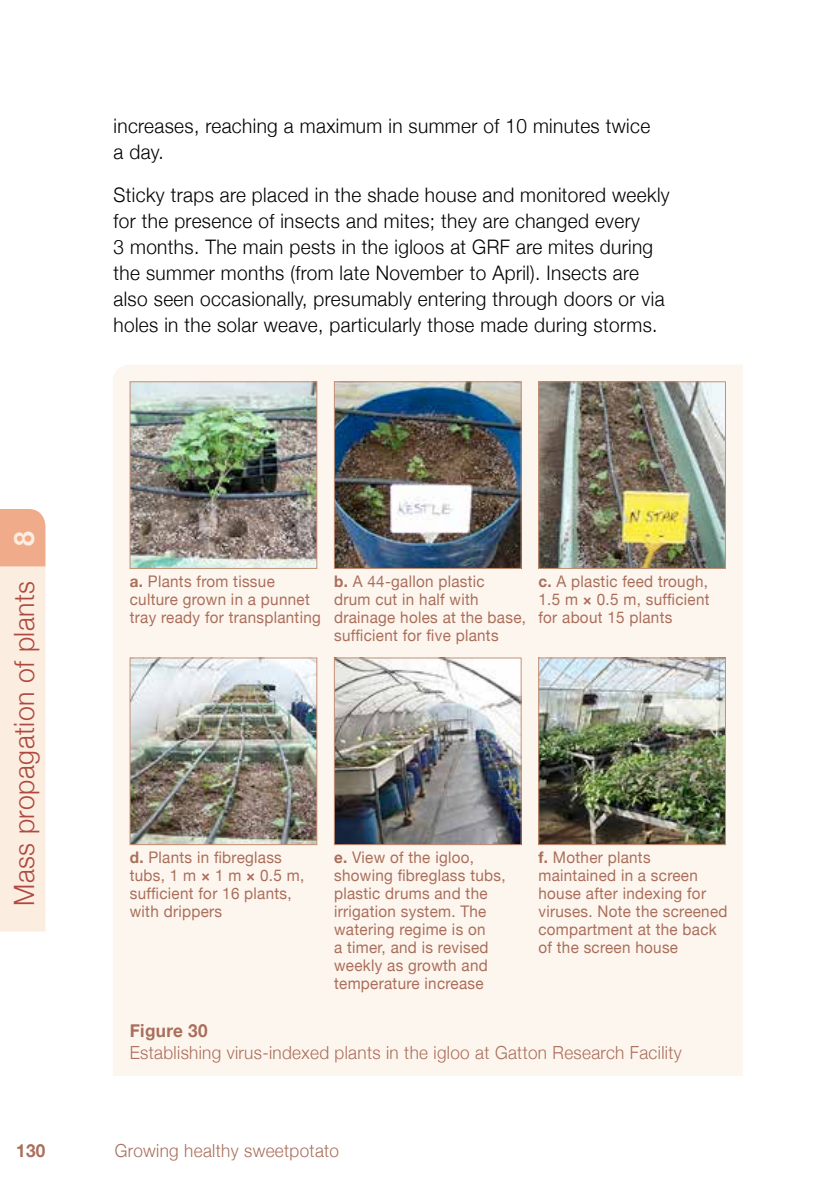
<style>
.page{position:relative;width:840px;height:1191px;background:#fff}
.page>*{position:absolute;margin:0;border:0;box-sizing:border-box;transform-origin:0 0}
.t1{font:300 28px "Helvetica Neue";letter-spacing:.02em;color:#ad4940;scale:.95 1}
.t2{font:300 20px/26px "Helvetica Neue";letter-spacing:.02em;color:#000;scale:.95 1}
.FigureNameSingle{font:300 18px/22px "Helvetica Neue";letter-spacing:.02em;color:#aa6e5a;scale:.95 1}
.t3{font:700 18px "Helvetica Neue";color:#aa6e5a;scale:.95 1}
.t4{font:16px/18px "Helvetica Neue";letter-spacing:.02em;color:#aa6e5a;scale:.95 1}
.s1{font-weight:700;color:#fbeddf}
.s2{font-weight:700}
</style>
<div class="page">
<div style="left:113px;top:365px;width:629px;height:711px;background:#fdf6ef"></div>
<img style="left:132px;top:383px;width:183px;height:183px">
<div style="left:130px;top:381px;width:187px;height:187px;border:1px solid #c59073"></div>
<img style="left:336px;top:383px;width:183px;height:183px">
<div style="left:334px;top:381px;width:187px;height:187px;border:1px solid #c59073"></div>
<img style="left:540px;top:383px;width:183px;height:183px">
<div style="left:538px;top:381px;width:187px;height:187px;border:1px solid #c59073"></div>
<img style="left:132px;top:659px;width:183px;height:184px">
<div style="left:130px;top:657px;width:187px;height:188px;border:1px solid #c59073"></div>
<img style="left:336px;top:659px;width:183px;height:184px">
<div style="left:334px;top:657px;width:187px;height:188px;border:1px solid #c59073"></div>
<img style="left:540px;top:659px;width:183px;height:184px">
<div style="left:538px;top:657px;width:187px;height:188px;border:1px solid #c59073"></div>
<svg style="left:0;top:509px;width:45px;height:422px;background:#f9e4d3"></svg>
<p class="t2" style="left:113px;top:112px;width:566px">increases, reaching a maximum in summer of 10 minutes twice a day.</p>
<p class="t2" style="left:113px;top:181px;width:586px">Sticky traps are placed in the shade house and monitored weekly for the presence of insects and mites; they are changed every<br>3 months. The main pests in the igloos at GRF are mites during the summer months (from late November to April). Insects are also seen occasionally, presumably entering through doors or via holes in the solar weave, particularly those made during storms.</p>
<h1 class="t1" style="left:7px;top:906px;width:395px;rotate:-90deg">Mass propagation of plants <span class="s1">8</span></h1>
<p class="t4" style="left:130px;top:572px;width:202px"><span class="s2">a.</span> Plants from tissue culture grown in a punnet tray ready for transplanting</p>
<p class="t4" style="left:334px;top:572px;width:203px"><span class="s2">b.</span> A 44-gallon plastic<br>drum cut in half with drainage holes at the base, sufficient for five plants</p>
<p class="t4" style="left:538px;top:572px;width:182px;text-align:justify"><span class="s2">c.</span> A plastic feed trough, 1.5 m <span class="s2">×</span> 0.5 m, sufficient for about 15 plants</p>
<p class="t4" style="left:130px;top:848px;width:185px"><span class="s2">d.</span> Plants in fibreglass tubs, 1 m <span class="s2">×</span> 1 m <span class="s2">×</span> 0.5 m, sufficient for 16 plants, with drippers</p>
<p class="t4" style="left:334px;top:848px;width:182px"><span class="s2">e.</span> View of the igloo, showing fibreglass tubs, plastic drums and the irrigation system. The watering regime is on<br>a timer, and is revised weekly as growth and temperature increase</p>
<p class="t4" style="left:538px;top:848px;width:200px"><span class="s2">f.</span> Mother plants maintained in a screen house after indexing for viruses. Note the screened compartment at the back of the screen house</p>
<p class="FigureNameSingle" style="left:130px;top:1019px;width:582px"><span class="s2">Figure 30<br></span>Establishing virus-indexed plants in the igloo at Gatton Research Facility</p>
<p class="t3" style="left:16px;top:1139px;width:32px">130</p>
<p class="FigureNameSingle" style="left:115px;top:1139px;width:237px">Growing healthy sweetpotato</p>
</div>
